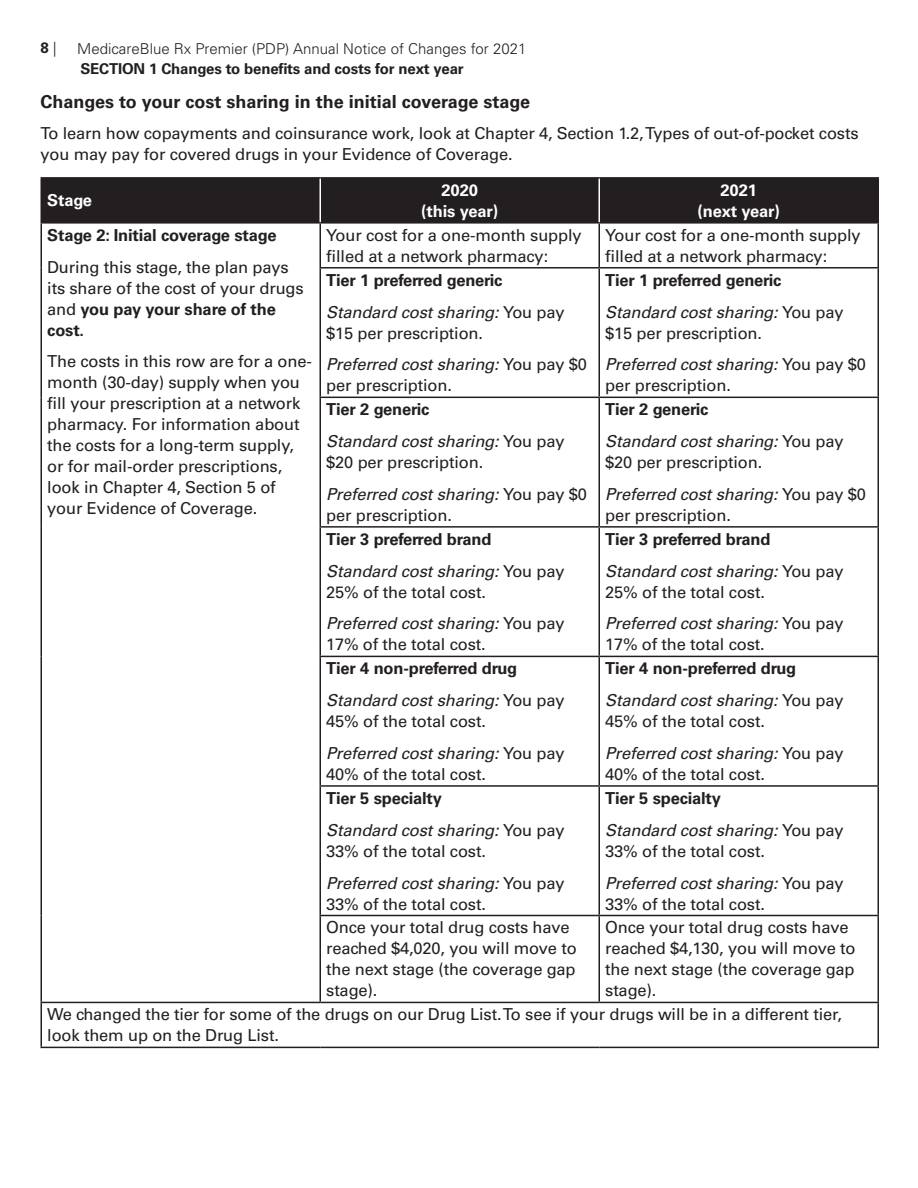
<style>
.page{position:relative;width:918px;height:1188px;background:#fff}
.page>*{position:absolute;margin:0;border:0;box-sizing:border-box;transform-origin:0 0}
._2-SUB_HEAD_12pt{font:700 18px "Univers LT Std";color:#231f20}
._5-BODY_11pt{font:16.5px/21px "Univers LT Std";letter-spacing:-.01em;color:#231f20}
._5-BODY_11pt-2{font:700 16.5px "Univers LT Std";letter-spacing:-.01em;color:#231f20}
._5-BODY_11pt-3{font:700 16.5px/21px "Univers LT Std";letter-spacing:-.01em;color:#fff;text-align:center}
.t1{font:300 15px "Univers LT Std";color:#231f20}
.Main_Heading{font:700 15px "Univers LT Std";letter-spacing:-.01em;color:#231f20}
.s1{font-weight:300}
.s2{font-weight:700}
.s3{font-style:italic}
</style>
<div class="page">
<div style="left:42px;top:179px;width:836px;height:43px;background:#231f20"></div>
<hr style="left:40px;top:177px;width:280px;height:2px;background:#231f20">
<hr style="left:40px;top:179px;width:2px;height:43px;background:#231f20">
<hr style="left:320px;top:177px;width:279px;height:2px;background:#231f20">
<hr style="left:599px;top:177px;width:280px;height:2px;background:#231f20">
<hr style="left:878px;top:179px;width:1px;height:43px;background:#231f20">
<hr style="left:40px;top:222px;width:280px;height:2px;background:#231f20">
<hr style="left:40px;top:224px;width:2px;height:44px;background:#231f20">
<hr style="left:320px;top:222px;width:279px;height:2px;background:#231f20">
<hr style="left:320px;top:224px;width:1px;height:43px;background:#231f20">
<hr style="left:599px;top:222px;width:280px;height:2px;background:#231f20">
<hr style="left:598px;top:224px;width:2px;height:43px;background:#231f20">
<hr style="left:878px;top:224px;width:1px;height:43px;background:#231f20">
<hr style="left:40px;top:268px;width:2px;height:129px;background:#231f20">
<hr style="left:320px;top:267px;width:279px;height:2px;background:#231f20">
<hr style="left:320px;top:269px;width:1px;height:128px;background:#231f20">
<hr style="left:599px;top:267px;width:280px;height:2px;background:#231f20">
<hr style="left:598px;top:269px;width:2px;height:128px;background:#231f20">
<hr style="left:878px;top:269px;width:1px;height:128px;background:#231f20">
<hr style="left:40px;top:397px;width:2px;height:130px;background:#231f20">
<hr style="left:320px;top:397px;width:279px;height:1px;background:#231f20">
<hr style="left:320px;top:398px;width:1px;height:128px;background:#231f20">
<hr style="left:599px;top:397px;width:280px;height:1px;background:#231f20">
<hr style="left:598px;top:398px;width:2px;height:128px;background:#231f20">
<hr style="left:878px;top:398px;width:1px;height:128px;background:#231f20">
<hr style="left:40px;top:527px;width:2px;height:129px;background:#231f20">
<hr style="left:320px;top:526px;width:279px;height:2px;background:#231f20">
<hr style="left:320px;top:528px;width:1px;height:128px;background:#231f20">
<hr style="left:599px;top:526px;width:280px;height:2px;background:#231f20">
<hr style="left:598px;top:528px;width:2px;height:128px;background:#231f20">
<hr style="left:878px;top:528px;width:1px;height:128px;background:#231f20">
<hr style="left:40px;top:656px;width:2px;height:130px;background:#231f20">
<hr style="left:320px;top:656px;width:279px;height:1px;background:#231f20">
<hr style="left:320px;top:657px;width:1px;height:128px;background:#231f20">
<hr style="left:599px;top:656px;width:280px;height:1px;background:#231f20">
<hr style="left:598px;top:657px;width:2px;height:128px;background:#231f20">
<hr style="left:878px;top:657px;width:1px;height:128px;background:#231f20">
<hr style="left:40px;top:786px;width:2px;height:130px;background:#231f20">
<hr style="left:320px;top:785px;width:279px;height:2px;background:#231f20">
<hr style="left:320px;top:787px;width:1px;height:128px;background:#231f20">
<hr style="left:599px;top:785px;width:280px;height:2px;background:#231f20">
<hr style="left:598px;top:787px;width:2px;height:128px;background:#231f20">
<hr style="left:878px;top:787px;width:1px;height:128px;background:#231f20">
<hr style="left:40px;top:916px;width:2px;height:86px;background:#231f20">
<hr style="left:320px;top:915px;width:279px;height:1px;background:#231f20">
<hr style="left:320px;top:916px;width:1px;height:86px;background:#231f20">
<hr style="left:599px;top:915px;width:280px;height:1px;background:#231f20">
<hr style="left:598px;top:916px;width:2px;height:86px;background:#231f20">
<hr style="left:878px;top:916px;width:1px;height:86px;background:#231f20">
<hr style="left:40px;top:1002px;width:280px;height:1px;background:#231f20">
<hr style="left:40px;top:1003px;width:2px;height:44px;background:#231f20">
<hr style="left:320px;top:1002px;width:279px;height:1px;background:#231f20">
<hr style="left:599px;top:1002px;width:280px;height:1px;background:#231f20">
<hr style="left:878px;top:1003px;width:1px;height:44px;background:#231f20">
<hr style="left:40px;top:1047px;width:280px;height:1px;background:#231f20">
<hr style="left:320px;top:1047px;width:279px;height:1px;background:#231f20">
<hr style="left:599px;top:1047px;width:280px;height:1px;background:#231f20">
<hr style="left:320px;top:179px;width:1px;height:43px;background:#fff">
<hr style="left:598px;top:179px;width:2px;height:43px;background:#fff">
<p class="Main_Heading" style="left:40px;top:39px;width:17px">8 <span class="s1">|</span></p>
<p class="t1" style="left:77px;top:40px;width:451px">MedicareBlue Rx Premier (PDP) Annual Notice of Changes for 2021</p>
<p class="_2-SUB_HEAD_12pt" style="left:40px;top:91px;width:491px">Changes to your cost sharing in the initial coverage stage</p>
<p class="_5-BODY_11pt" style="left:40px;top:123px;width:820px">To learn how copayments and coinsurance work, look at Chapter 4, Section 1.2, Types of out-of-pocket costs you may pay for covered drugs in your Evidence of Coverage.</p>
<p class="_5-BODY_11pt-3" style="left:47px;top:190px;width:46px">Stage</p>
<p class="_5-BODY_11pt-3" style="left:421px;top:180px;width:78px">2020<br>(this year)</p>
<p class="_5-BODY_11pt-3" style="left:698px;top:180px;width:84px">2021<br>(next year)</p>
<p class="_5-BODY_11pt-2" style="left:47px;top:225px;width:231px">Stage 2: Initial coverage stage</p>
<p class="_5-BODY_11pt" style="left:47px;top:256px;width:258px">During this stage, the plan pays its share of the cost of your drugs and <span class="s2">you pay your share of the cost.</span></p>
<p class="_5-BODY_11pt" style="left:47px;top:351px;width:266px">The costs in this row are for a one&shy;month (30-day) supply when you fill your prescription at a network pharmacy. For information about the costs for a long-term supply, or for mail-order prescriptions, look in Chapter 4, Section 5 of your Evidence of Coverage.</p>
<p class="Main_Heading" style="left:80px;top:59px;width:385px">SECTION 1 Changes to benefits and costs for next year</p>
<p class="_5-BODY_11pt" style="left:326px;top:225px;width:257px">Your cost for a one-month supply filled at a network pharmacy:</p>
<p class="_5-BODY_11pt" style="left:605px;top:225px;width:257px">Your cost for a one-month supply filled at a network pharmacy:</p>
<p class="_5-BODY_11pt-2" style="left:326px;top:270px;width:178px">Tier 1 preferred generic</p>
<p class="_5-BODY_11pt" style="left:326px;top:301px;width:240px"><span class="s3">Standard cost sharing:</span> You pay $15 per prescription.</p>
<p class="_5-BODY_11pt" style="left:326px;top:354px;width:262px"><span class="s3">Preferred cost sharing:</span> You pay $0 per prescription.</p>
<p class="_5-BODY_11pt-2" style="left:605px;top:270px;width:178px">Tier 1 preferred generic</p>
<p class="_5-BODY_11pt" style="left:605px;top:301px;width:240px"><span class="s3">Standard cost sharing:</span> You pay $15 per prescription.</p>
<p class="_5-BODY_11pt" style="left:605px;top:354px;width:262px"><span class="s3">Preferred cost sharing:</span> You pay $0 per prescription.</p>
<p class="_5-BODY_11pt-2" style="left:326px;top:400px;width:105px">Tier 2 generic</p>
<p class="_5-BODY_11pt" style="left:326px;top:431px;width:240px"><span class="s3">Standard cost sharing:</span> You pay $20 per prescription.</p>
<p class="_5-BODY_11pt" style="left:326px;top:484px;width:262px"><span class="s3">Preferred cost sharing:</span> You pay $0 per prescription.</p>
<p class="_5-BODY_11pt-2" style="left:605px;top:400px;width:105px">Tier 2 generic</p>
<p class="_5-BODY_11pt" style="left:605px;top:431px;width:240px"><span class="s3">Standard cost sharing:</span> You pay $20 per prescription.</p>
<p class="_5-BODY_11pt" style="left:605px;top:484px;width:262px"><span class="s3">Preferred cost sharing:</span> You pay $0 per prescription.</p>
<p class="_5-BODY_11pt-2" style="left:326px;top:529px;width:167px">Tier 3 preferred brand</p>
<p class="_5-BODY_11pt" style="left:326px;top:560px;width:240px"><span class="s3">Standard cost sharing:</span> You pay<br>25% of the total cost.</p>
<p class="_5-BODY_11pt" style="left:326px;top:613px;width:240px"><span class="s3">Preferred cost sharing:</span> You pay<br>17% of the total cost.</p>
<p class="_5-BODY_11pt-2" style="left:326px;top:659px;width:193px">Tier 4 non-preferred drug</p>
<p class="_5-BODY_11pt" style="left:326px;top:690px;width:240px"><span class="s3">Standard cost sharing:</span> You pay<br>45% of the total cost.</p>
<p class="_5-BODY_11pt" style="left:326px;top:743px;width:240px"><span class="s3">Preferred cost sharing:</span> You pay<br>40% of the total cost.</p>
<p class="_5-BODY_11pt-2" style="left:326px;top:788px;width:117px">Tier 5 specialty</p>
<p class="_5-BODY_11pt" style="left:326px;top:819px;width:240px"><span class="s3">Standard cost sharing:</span> You pay<br>33% of the total cost.</p>
<p class="_5-BODY_11pt" style="left:326px;top:872px;width:240px"><span class="s3">Preferred cost sharing:</span> You pay<br>33% of the total cost.</p>
<p class="_5-BODY_11pt-2" style="left:605px;top:529px;width:167px">Tier 3 preferred brand</p>
<p class="_5-BODY_11pt" style="left:605px;top:560px;width:240px"><span class="s3">Standard cost sharing:</span> You pay<br>25% of the total cost.</p>
<p class="_5-BODY_11pt" style="left:605px;top:613px;width:240px"><span class="s3">Preferred cost sharing:</span> You pay<br>17% of the total cost.</p>
<p class="_5-BODY_11pt-2" style="left:605px;top:659px;width:193px">Tier 4 non-preferred drug</p>
<p class="_5-BODY_11pt" style="left:605px;top:690px;width:240px"><span class="s3">Standard cost sharing:</span> You pay<br>45% of the total cost.</p>
<p class="_5-BODY_11pt" style="left:605px;top:743px;width:240px"><span class="s3">Preferred cost sharing:</span> You pay<br>40% of the total cost.</p>
<p class="_5-BODY_11pt-2" style="left:605px;top:788px;width:117px">Tier 5 specialty</p>
<p class="_5-BODY_11pt" style="left:605px;top:819px;width:240px"><span class="s3">Standard cost sharing:</span> You pay<br>33% of the total cost.</p>
<p class="_5-BODY_11pt" style="left:605px;top:872px;width:240px"><span class="s3">Preferred cost sharing:</span> You pay<br>33% of the total cost.</p>
<p class="_5-BODY_11pt" style="left:326px;top:917px;width:252px">Once your total drug costs have reached $4,020, you will move to the next stage (the coverage gap stage).</p>
<p class="_5-BODY_11pt" style="left:605px;top:917px;width:252px">Once your total drug costs have reached $4,130, you will move to the next stage (the coverage gap stage).</p>
<p class="_5-BODY_11pt" style="left:47px;top:1004px;width:796px">We changed the tier for some of the drugs on our Drug List. To see if your drugs will be in a different tier, look them up on the Drug List.</p>
</div>
